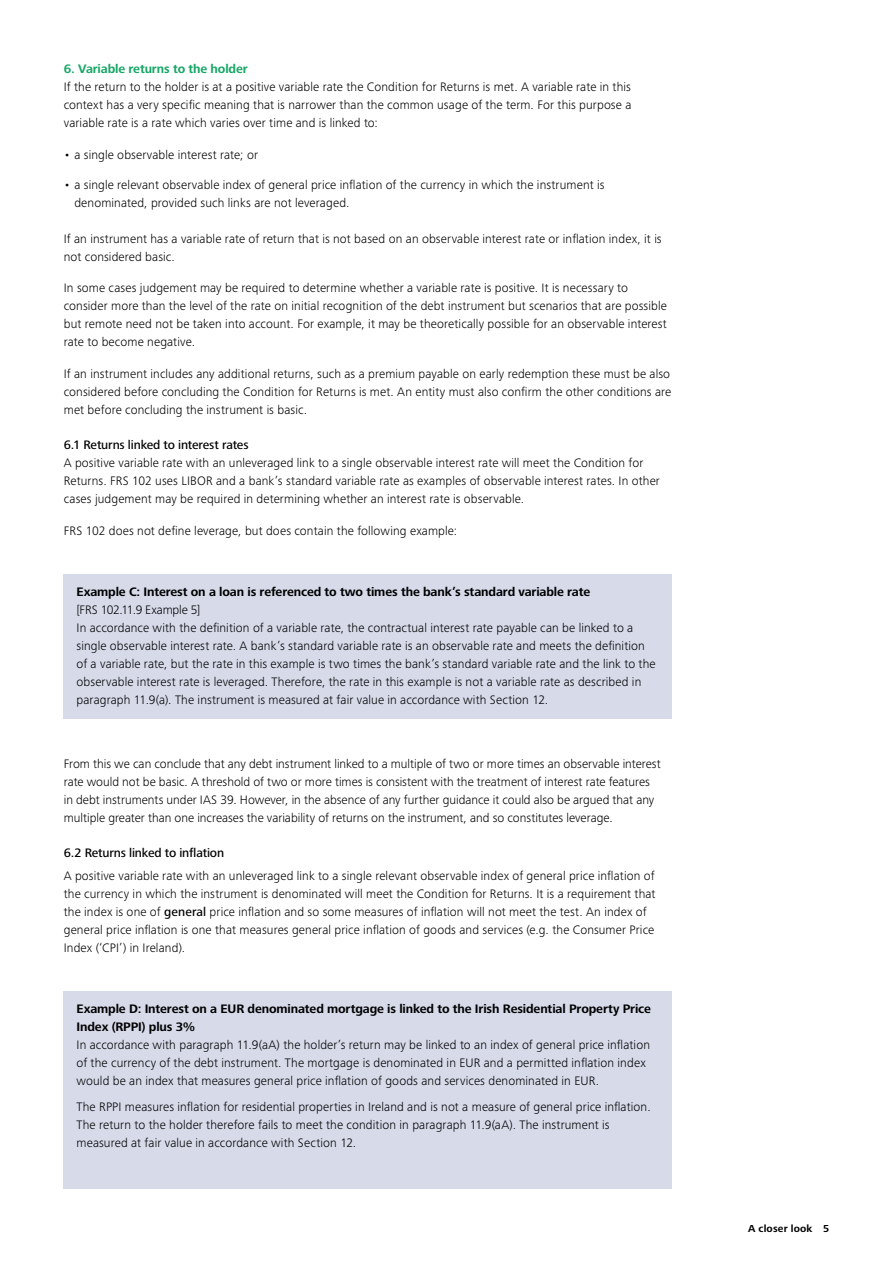
<style>
.page{position:relative;width:893px;height:1263px;background:#fff}
.page>*{position:absolute;margin:0;border:0;box-sizing:border-box;transform-origin:0 0}
.t1{font:300 12.75px/18px "Frutiger Next Pro";letter-spacing:.01em;color:#000}
.t2{font:700 12.75px/18px "Frutiger Next Pro";letter-spacing:-.01em;color:#000}
.t3{font:500 12.75px "Frutiger Next Pro";letter-spacing:-.01em;color:#000}
.t4{font:700 12.75px "Frutiger Next Pro";letter-spacing:-.01em;color:#16a665}
.t5{font:700 10.5px "Frutiger Next Pro";letter-spacing:.015em;color:#000}
.s1{font-weight:500}
</style>
<div class="page">
<div style="left:64px;top:574px;width:608px;height:145px;background:#d6dae9"></div>
<div style="left:64px;top:991px;width:608px;height:197px;background:#d6dae9"></div>
<p class="t4" style="left:64px;top:61px;width:185px">6. Variable returns to the holder</p>
<p class="t1" style="left:64px;top:78px;width:569px;text-align:justify">If the return to the holder is at a positive variable rate the Condition for Returns is met. A variable rate in this context has a very specific meaning that is narrower than the common usage of the term. For this purpose a variable rate is a rate which varies over time and is linked to:</p>
<p class="t1" style="left:64px;top:145px;width:196px">• a single observable interest rate; or</p>
<p class="t1" style="left:74px;top:176px;width:532px;text-indent:-11px">• a single relevant observable index of general price inflation of the currency in which the instrument is denominated, provided such links are not leveraged.</p>
<p class="t1" style="left:64px;top:229px;width:599px">If an instrument has a variable rate of return that is not based on an observable interest rate or inflation index, it is not considered basic.</p>
<p class="t1" style="left:64px;top:279px;width:605px">In some cases judgement may be required to determine whether a variable rate is positive. It is necessary to consider more than the level of the rate on initial recognition of the debt instrument but scenarios that are possible but remote need not be taken into account. For example, it may be theoretically possible for an observable interest rate to become negative.</p>
<p class="t1" style="left:64px;top:364px;width:609px;text-align:justify">If an instrument includes any additional returns, such as a premium payable on early redemption these must be also considered before concluding the Condition for Returns is met. An entity must also confirm the other conditions are met before concluding the instrument is basic.</p>
<p class="t3" style="left:64px;top:437px;width:186px">6.1 Returns linked to interest rates</p>
<p class="t1" style="left:64px;top:454px;width:598px">A positive variable rate with an unleveraged link to a single observable interest rate will meet the Condition for<br>Returns. FRS 102 uses LIBOR and a bank’s standard variable rate as examples of observable interest rates. In other cases judgement may be required in determining whether an interest rate is observable.</p>
<p class="t1" style="left:64px;top:521px;width:395px">FRS 102 does not define leverage, but does contain the following example:</p>
<p class="t2" style="left:77px;top:583px;width:515px">Example C: Interest on a loan is referenced to two times the bank’s standard variable rate</p>
<p class="t1" style="left:77px;top:601px;width:581px">[FRS 102.11.9 Example 5]<br>In accordance with the definition of a variable rate, the contractual interest rate payable can be linked to a single observable interest rate. A bank’s standard variable rate is an observable rate and meets the definition of a variable rate, but the rate in this example is two times the bank’s standard variable rate and the link to the observable interest rate is leveraged. Therefore, the rate in this example is not a variable rate as described in paragraph 11.9(a). The instrument is measured at fair value in accordance with Section 12.</p>
<p class="t1" style="left:64px;top:754px;width:598px">From this we can conclude that any debt instrument linked to a multiple of two or more times an observable interest rate would not be basic. A threshold of two or more times is consistent with the treatment of interest rate features in debt instruments under IAS 39. However, in the absence of any further guidance it could also be argued that any multiple greater than one increases the variability of returns on the instrument, and so constitutes leverage.</p>
<p class="t3" style="left:64px;top:845px;width:162px">6.2 Returns linked to inflation</p>
<p class="t1" style="left:64px;top:866px;width:593px">A positive variable rate with an unleveraged link to a single relevant observable index of general price inflation of the currency in which the instrument is denominated will meet the Condition for Returns. It is a requirement that the index is one of <span class="s1">general</span> price inflation and so some measures of inflation will not meet the test. An index of general price inflation is one that measures general price inflation of goods and services (e.g. the Consumer Price Index (‘CPI’) in Ireland).</p>
<p class="t2" style="left:77px;top:1000px;width:576px">Example D: Interest on a EUR denominated mortgage is linked to the Irish Residential Property Price<br>Index (RPPI) plus 3%</p>
<p class="t1" style="left:77px;top:1036px;width:575px">In accordance with paragraph 11.9(aA) the holder’s return may be linked to an index of general price inflation of the currency of the debt instrument. The mortgage is denominated in EUR and a permitted inflation index would be an index that measures general price inflation of goods and services denominated in EUR.</p>
<p class="t1" style="left:77px;top:1098px;width:576px">The RPPI measures inflation for residential properties in Ireland and is not a measure of general price inflation.<br>The return to the holder therefore fails to meet the condition in paragraph 11.9(aA). The instrument is measured at fair value in accordance with Section 12.</p>
<p class="t5" style="left:748px;top:1222px;width:83px">A closer look 5</p>
</div>
